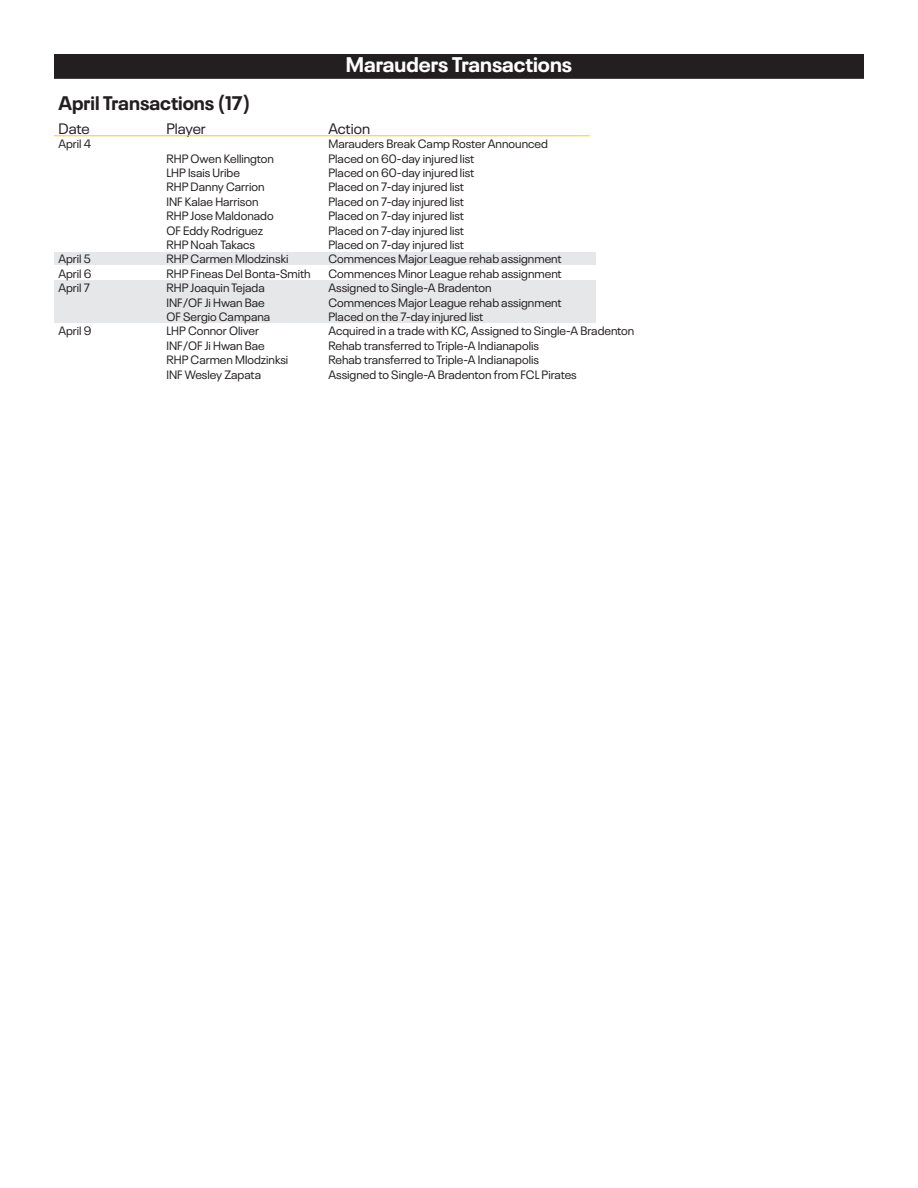
<style>
.page{position:relative;width:918px;height:1188px;background:#fff}
.page>*{position:absolute;margin:0;border:0;box-sizing:border-box;transform-origin:0 0}
.t1{font:700 21px "Neue Plak";color:#fff}
.t2{font:700 19.5px "Neue Plak";color:#231f20}
.t3{font:15px "Neue Plak";color:#231f20}
.t4{font:12px "Neue Plak";color:#231f20}
</style>
<div class="page">
<div style="left:54px;top:281px;width:542px;height:42px;background:#e6e7e9"></div>
<div style="left:54px;top:252px;width:542px;height:13px;background:#e6e7e9"></div>
<div style="left:55px;top:55px;width:808px;height:23px;background:#231f20"></div>
<div style="left:54px;top:54px;width:810px;height:25px;border:2px solid #231f20"></div>
<hr style="left:54px;top:135px;width:536px;height:1px;background:#fec422">
<p class="t1" style="left:346px;top:48px;width:228px">Marauders Transactions</p>
<p class="t2" style="left:58px;top:88px;width:193px">April Transactions (17)</p>
<p class="t3" style="left:58px;top:117px;width:33px">Date</p>
<p class="t3" style="left:166px;top:117px;width:41px">Player</p>
<p class="t3" style="left:328px;top:117px;width:43px">Action</p>
<p class="t4" style="left:58px;top:135px;width:34px">April 4</p>
<p class="t4" style="left:328px;top:135px;width:221px">Marauders Break Camp Roster Announced</p>
<p class="t4" style="left:166px;top:149px;width:109px">RHP Owen Kellington</p>
<p class="t4" style="left:328px;top:149px;width:147px">Placed on 60-day injured list</p>
<p class="t4" style="left:166px;top:164px;width:75px">LHP Isais Uribe</p>
<p class="t4" style="left:328px;top:164px;width:147px">Placed on 60-day injured list</p>
<p class="t4" style="left:166px;top:178px;width:100px">RHP Danny Carrion</p>
<p class="t4" style="left:328px;top:178px;width:137px">Placed on 7-day injured list</p>
<p class="t4" style="left:166px;top:192px;width:94px">INF Kalae Harrison</p>
<p class="t4" style="left:328px;top:192px;width:137px">Placed on 7-day injured list</p>
<p class="t4" style="left:166px;top:207px;width:109px">RHP Jose Maldonado</p>
<p class="t4" style="left:328px;top:207px;width:137px">Placed on 7-day injured list</p>
<p class="t4" style="left:166px;top:221px;width:98px">OF Eddy Rodriguez</p>
<p class="t4" style="left:328px;top:221px;width:137px">Placed on 7-day injured list</p>
<p class="t4" style="left:166px;top:236px;width:90px">RHP Noah Takacs</p>
<p class="t4" style="left:328px;top:236px;width:137px">Placed on 7-day injured list</p>
<p class="t4" style="left:58px;top:250px;width:34px">April 5</p>
<p class="t4" style="left:166px;top:250px;width:124px">RHP Carmen Mlodzinski</p>
<p class="t4" style="left:328px;top:250px;width:235px">Commences Major League rehab assignment</p>
<p class="t4" style="left:58px;top:264px;width:35px">April 6</p>
<p class="t4" style="left:166px;top:264px;width:146px">RHP Fineas Del Bonta-Smith</p>
<p class="t4" style="left:328px;top:264px;width:235px">Commences Minor League rehab assignment</p>
<p class="t4" style="left:58px;top:279px;width:33px">April 7</p>
<p class="t4" style="left:166px;top:279px;width:100px">RHP Joaquin Tejada</p>
<p class="t4" style="left:328px;top:279px;width:165px">Assigned to Single-A Bradenton</p>
<p class="t4" style="left:166px;top:293px;width:100px">INF/OF Ji Hwan Bae</p>
<p class="t4" style="left:328px;top:293px;width:235px">Commences Major League rehab assignment</p>
<p class="t4" style="left:166px;top:308px;width:105px">OF Sergio Campana</p>
<p class="t4" style="left:328px;top:308px;width:156px">Placed on the 7-day injured list</p>
<p class="t4" style="left:58px;top:322px;width:35px">April 9</p>
<p class="t4" style="left:166px;top:322px;width:94px">LHP Connor Oliver</p>
<p class="t4" style="left:328px;top:322px;width:307px">Acquired in a trade with KC, Assigned to Single-A Bradenton</p>
<p class="t4" style="left:166px;top:336px;width:100px">INF/OF Ji Hwan Bae</p>
<p class="t4" style="left:328px;top:336px;width:212px">Rehab transferred to Triple-A Indianapolis</p>
<p class="t4" style="left:166px;top:351px;width:123px">RHP Carmen Mlodzinksi</p>
<p class="t4" style="left:328px;top:351px;width:212px">Rehab transferred to Triple-A Indianapolis</p>
<p class="t4" style="left:166px;top:365px;width:96px">INF Wesley Zapata</p>
<p class="t4" style="left:328px;top:365px;width:250px">Assigned to Single-A Bradenton from FCL Pirates</p>
</div>
